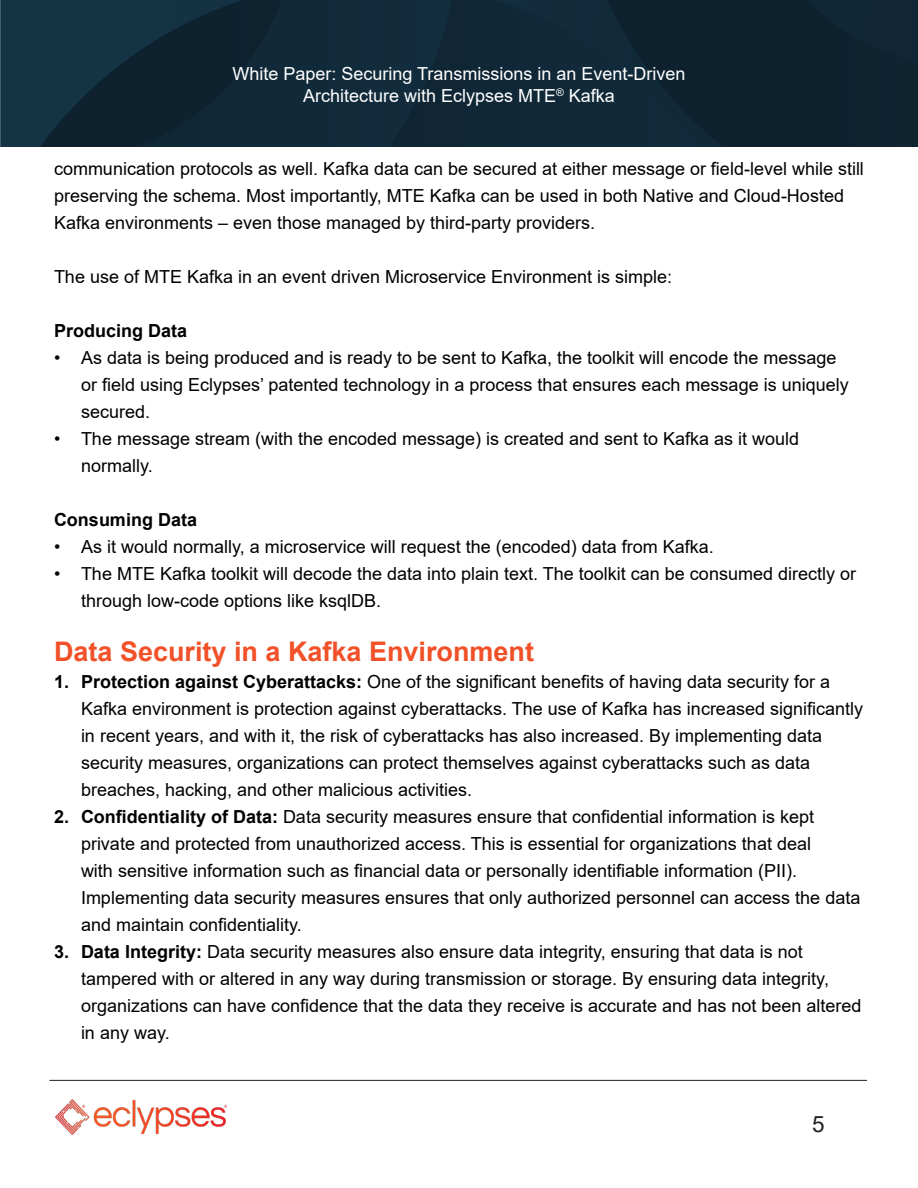
<style>
.page{position:relative;width:918px;height:1188px;background:#fff}
.page>*{position:absolute;margin:0;border:0;box-sizing:border-box;transform-origin:0 0}
.t1{font:700 27px "Arial";color:#f15128}
.t2{font:22.5px "Arial";color:#231f20}
.t3{font:18px/27px "Arial";color:#000}
.t4{font:18px/21.6px "Arial";color:#fff;text-align:center}
.t5{font:700 18px "Arial";color:#000}
.s1{font-weight:700}
</style>
<div class="page">
<img style="left:0;top:0;width:918px;height:147px">
<hr style="left:49px;top:1080px;width:818px;height:1px;background:#231f20">
<img style="left:55px;top:1100px;width:172px;height:34px">
<p class="t4" style="left:232px;top:63px;width:455px">White Paper: Securing Transmissions in an Event-Driven<br>Architecture with Eclypses MTE<sup>®</sup> Kafka</p>
<p class="t3" style="left:54px;top:155px;width:811px">communication protocols as well. Kafka data can be secured at either message or field-level while still preserving the schema. Most importantly, MTE Kafka can be used in both Native and Cloud-Hosted<br>Kafka environments – even those managed by third-party providers.</p>
<p class="t3" style="left:54px;top:263px;width:620px">The use of MTE Kafka in an event driven Microservice Environment is simple:</p>
<p class="t5" style="left:54px;top:318px;width:135px">Producing Data</p>
<p class="t3" style="left:81px;top:344px;width:769px;text-indent:-27px">• As data is being produced and is ready to be sent to Kafka, the toolkit will encode the message or field using Eclypses’ patented technology in a process that ensures each message is uniquely secured.</p>
<p class="t3" style="left:81px;top:425px;width:720px;text-indent:-27px">• The message stream (with the encoded message) is created and sent to Kafka as it would normally.</p>
<p class="t5" style="left:54px;top:507px;width:145px">Consuming Data</p>
<p class="t3" style="left:54px;top:533px;width:661px">• As it would normally, a microservice will request the (encoded) data from Kafka.</p>
<p class="t3" style="left:81px;top:560px;width:777px;text-indent:-27px">• The MTE Kafka toolkit will decode the data into plain text. The toolkit can be consumed directly or through low-code options like ksqlDB.</p>
<p class="t1" style="left:54px;top:632px;width:482px">Data Security in a Kafka Environment</p>
<p class="t3" style="left:81px;top:668px;width:784px;text-indent:-27px"><span class="s1">1. Protection against Cyberattacks:</span> One of the significant benefits of having data security for a Kafka environment is protection against cyberattacks. The use of Kafka has increased significantly in recent years, and with it, the risk of cyberattacks has also increased. By implementing data security measures, organizations can protect themselves against cyberattacks such as data breaches, hacking, and other malicious activities.</p>
<p class="t3" style="left:81px;top:803px;width:781px;text-indent:-27px"><span class="s1">2. Confidentiality of Data:</span> Data security measures ensure that confidential information is kept private and protected from unauthorized access. This is essential for organizations that deal<br>with sensitive information such as financial data or personally identifiable information (PII).<br>Implementing data security measures ensures that only authorized personnel can access the data and maintain confidentiality.</p>
<p class="t3" style="left:81px;top:938px;width:782px;text-indent:-27px"><span class="s1">3. Data Integrity:</span> Data security measures also ensure data integrity, ensuring that data is not tampered with or altered in any way during transmission or storage. By ensuring data integrity, organizations can have confidence that the data they receive is accurate and has not been altered in any way.</p>
<p class="t2" style="left:812px;top:1109px;width:14px">5</p>
</div>
